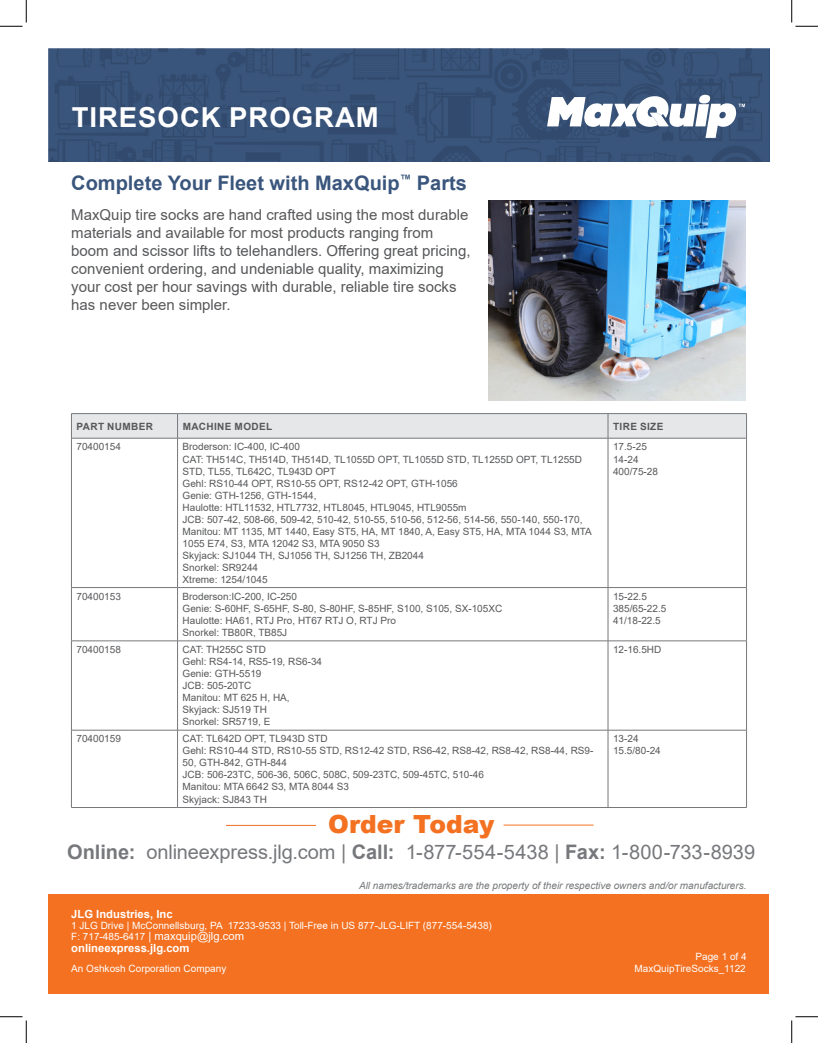
<style>
.page{position:relative;width:818px;height:1043px;background:#fff}
.page>*{position:absolute;margin:0;border:0;box-sizing:border-box;transform-origin:0 0}
.t1{font:700 27.5px "Arial";letter-spacing:.035em;color:#fff}
.jlg-COLOR_text{font:900 25px "Arial";color:#f37121}
.jlg-COLOR_text-2{font:20px "Arial";letter-spacing:-.005em;color:#76787b}
.t2{font:700 20px "Arial";color:#3a567d}
.t3{font:15px/18px "Arial";color:#57585a}
.t4{font:700 11.25px/11.2px "Arial";color:#fff}
.t5{font:10px/12px "Arial";color:#57585a}
.t6{font:10px "Arial";color:#fff}
.t7{font:italic 10px "Arial";color:#76787b}
.t8{font:700 10px "Arial";letter-spacing:.035em;color:#57585a}
.s1{font-weight:700}
.s2{font-weight:400;font-size:10px}
.s3{font-weight:400}
</style>
<div class="page">
<div style="left:49px;top:894px;width:720px;height:100px;background:#f37121"></div>
<img style="left:49px;top:49px;width:720px;height:112px">
<svg style="left:547px;top:91px;width:198px;height:47px"></svg>
<hr style="left:503px;top:824px;width:90px;height:1px;background:#f37121">
<hr style="left:226px;top:825px;width:90px;height:1px;background:#f37121">
<svg style="left:71px;top:413px;width:676px;height:25px"></svg>
<hr style="left:71px;top:438px;width:106px;height:1px;background:#76787b">
<hr style="left:71px;top:438px;width:1px;height:149px;background:#76787b">
<hr style="left:177px;top:438px;width:431px;height:1px;background:#76787b">
<hr style="left:177px;top:438px;width:1px;height:149px;background:#76787b">
<hr style="left:608px;top:438px;width:138px;height:1px;background:#76787b">
<hr style="left:607px;top:438px;width:1px;height:149px;background:#76787b">
<hr style="left:746px;top:438px;width:1px;height:149px;background:#76787b">
<hr style="left:71px;top:587px;width:106px;height:1px;background:#76787b">
<hr style="left:71px;top:587px;width:1px;height:53px;background:#76787b">
<hr style="left:177px;top:587px;width:431px;height:1px;background:#76787b">
<hr style="left:177px;top:587px;width:1px;height:53px;background:#76787b">
<hr style="left:608px;top:587px;width:138px;height:1px;background:#76787b">
<hr style="left:607px;top:587px;width:1px;height:53px;background:#76787b">
<hr style="left:746px;top:587px;width:1px;height:53px;background:#76787b">
<hr style="left:71px;top:640px;width:106px;height:1px;background:#76787b">
<hr style="left:71px;top:641px;width:1px;height:89px;background:#76787b">
<hr style="left:177px;top:640px;width:431px;height:1px;background:#76787b">
<hr style="left:177px;top:641px;width:1px;height:89px;background:#76787b">
<hr style="left:608px;top:640px;width:138px;height:1px;background:#76787b">
<hr style="left:607px;top:641px;width:1px;height:89px;background:#76787b">
<hr style="left:746px;top:641px;width:1px;height:89px;background:#76787b">
<hr style="left:71px;top:730px;width:106px;height:1px;background:#76787b">
<hr style="left:71px;top:730px;width:1px;height:77px;background:#76787b">
<hr style="left:177px;top:730px;width:431px;height:1px;background:#76787b">
<hr style="left:177px;top:730px;width:1px;height:77px;background:#76787b">
<hr style="left:608px;top:730px;width:138px;height:1px;background:#76787b">
<hr style="left:607px;top:730px;width:1px;height:77px;background:#76787b">
<hr style="left:746px;top:730px;width:1px;height:77px;background:#76787b">
<hr style="left:71px;top:807px;width:106px;height:1px;background:#76787b">
<hr style="left:177px;top:807px;width:431px;height:1px;background:#76787b">
<hr style="left:608px;top:807px;width:138px;height:1px;background:#76787b">
<img style="left:488px;top:200px;width:257px;height:200px">
<svg style="left:0;top:0;width:27px;height:27px"></svg>
<svg style="left:0;top:1016px;width:27px;height:26px"></svg>
<svg style="left:791px;top:0;width:27px;height:27px"></svg>
<svg style="left:791px;top:1016px;width:27px;height:26px"></svg>
<p class="t1" style="left:72px;top:98px;width:308px">TIRESOCK PROGRAM</p>
<p class="t2" style="left:71px;top:169px;width:397px">Complete Your Fleet with MaxQuip<sup>™</sup> Parts</p>
<p class="t3" style="left:71px;top:205px;width:400px">MaxQuip tire socks are hand crafted using the most durable materials and available for most products ranging from boom and scissor lifts to telehandlers. Offering great pricing, convenient ordering, and undeniable quality, maximizing your cost per hour savings with durable, reliable tire socks has never been simpler.</p>
<p class="t8" style="left:77px;top:419px;width:78px">PART NUMBER</p>
<p class="t8" style="left:183px;top:419px;width:91px">MACHINE MODEL</p>
<p class="t8" style="left:613px;top:419px;width:52px">TIRE SIZE</p>
<p class="t5" style="left:76px;top:441px;width:46px">70400154</p>
<p class="t5" style="left:182px;top:441px;width:119px">Broderson: IC-400, IC-400</p>
<p class="t5" style="left:182px;top:453px;width:401px">CAT: TH514C, TH514D, TH514D, TL1055D OPT, TL1055D STD, TL1255D OPT, TL1255D<br>STD, TL55, TL642C, TL943D OPT</p>
<p class="t5" style="left:182px;top:477px;width:277px">Gehl: RS10-44 OPT, RS10-55 OPT, RS12-42 OPT, GTH-1056</p>
<p class="t5" style="left:182px;top:489px;width:135px">Genie: GTH-1256, GTH-1544,</p>
<p class="t5" style="left:182px;top:501px;width:285px">Haulotte: HTL11532, HTL7732, HTL8045, HTL9045, HTL9055m</p>
<p class="t5" style="left:182px;top:513px;width:401px">JCB: 507-42, 508-66, 509-42, 510-42, 510-55, 510-56, 512-56, 514-56, 550-140, 550-170,</p>
<p class="t5" style="left:182px;top:525px;width:411px">Manitou: MT 1135, MT 1440, Easy ST5, HA, MT 1840, A, Easy ST5, HA, MTA 1044 S3, MTA<br>1055 E74, S3, MTA 12042 S3, MTA 9050 S3</p>
<p class="t5" style="left:182px;top:549px;width:243px">Skyjack: SJ1044 TH, SJ1056 TH, SJ1256 TH, ZB2044</p>
<p class="t5" style="left:182px;top:561px;width:77px">Snorkel: SR9244</p>
<p class="t5" style="left:182px;top:573px;width:87px">Xtreme: 1254/1045</p>
<p class="t5" style="left:613px;top:441px;width:35px">17.5-25</p>
<p class="t5" style="left:613px;top:453px;width:27px">14-24</p>
<p class="t5" style="left:613px;top:465px;width:47px">400/75-28</p>
<p class="t5" style="left:76px;top:590px;width:46px">70400153</p>
<p class="t5" style="left:182px;top:590px;width:116px">Broderson:IC-200, IC-250</p>
<p class="t5" style="left:182px;top:602px;width:321px">Genie: S-60HF, S-65HF, S-80, S-80HF, S-85HF, S100, S105, SX-105XC</p>
<p class="t5" style="left:182px;top:614px;width:215px">Haulotte: HA61, RTJ Pro, HT67 RTJ O, RTJ Pro</p>
<p class="t5" style="left:182px;top:626px;width:106px">Snorkel: TB80R, TB85J</p>
<p class="t5" style="left:76px;top:643px;width:46px">70400158</p>
<p class="t5" style="left:182px;top:643px;width:85px">CAT: TH255C STD</p>
<p class="t5" style="left:182px;top:655px;width:141px">Gehl: RS4-14, RS5-19, RS6-34</p>
<p class="t5" style="left:182px;top:667px;width:80px">Genie: GTH-5519</p>
<p class="t5" style="left:182px;top:679px;width:70px">JCB: 505-20TC</p>
<p class="t5" style="left:182px;top:691px;width:109px">Manitou: MT 625 H, HA,</p>
<p class="t5" style="left:182px;top:703px;width:86px">Skyjack: SJ519 TH</p>
<p class="t5" style="left:182px;top:715px;width:89px">Snorkel: SR5719, E</p>
<p class="t5" style="left:76px;top:733px;width:46px">70400159</p>
<p class="t5" style="left:182px;top:733px;width:147px">CAT: TL642D OPT, TL943D STD</p>
<p class="t5" style="left:182px;top:745px;width:412px">Gehl: RS10-44 STD, RS10-55 STD, RS12-42 STD, RS6-42, RS8-42, RS8-42, RS8-44, RS9-<br>50, GTH-842, GTH-844</p>
<p class="t5" style="left:182px;top:769px;width:303px">JCB: 506-23TC, 506-36, 506C, 508C, 509-23TC, 509-45TC, 510-46</p>
<p class="t5" style="left:182px;top:781px;width:168px">Manitou: MTA 6642 S3, MTA 8044 S3</p>
<p class="t5" style="left:182px;top:793px;width:86px">Skyjack: SJ843 TH</p>
<p class="t5" style="left:613px;top:590px;width:35px">15-22.5</p>
<p class="t5" style="left:613px;top:602px;width:55px">385/65-22.5</p>
<p class="t5" style="left:613px;top:614px;width:49px">41/18-22.5</p>
<p class="t5" style="left:613px;top:643px;width:50px">12-16.5HD</p>
<p class="t5" style="left:613px;top:733px;width:27px">13-24</p>
<p class="t5" style="left:613px;top:745px;width:49px">15.5/80-24</p>
<p class="jlg-COLOR_text" style="left:328px;top:806px;width:168px">Order Today</p>
<p class="jlg-COLOR_text-2" style="left:67px;top:838px;width:689px"><span class="s1">Online:</span> onlineexpress.jlg.com | <span class="s1">Call:</span> 1-877-554-5438 | <span class="s1">Fax:</span> 1-800-733-8939</p>
<p class="t7" style="left:359px;top:879px;width:389px">All names/trademarks are the property of their respective owners and/or manufacturers.</p>
<p class="t4" style="left:71px;top:908px;width:103px">JLG Industries, Inc</p>
<p class="t6" style="left:71px;top:918px;width:422px">1 JLG Drive | McConnellsburg, PA 17233-9533 | Toll-Free in US 877-JLG-LIFT (877-554-5438)</p>
<p class="t4" style="left:71px;top:931px;width:174px"><span class="s2">F: 717-485-6417</span> <span class="s3">| maxquip@jlg.com </span>onlineexpress.jlg.com</p>
<p class="t6" style="left:71px;top:961px;width:157px">An Oshkosh Corporation Company</p>
<p class="t6" style="left:695px;top:949px;width:53px">Page 1 of 4</p>
<p class="t6" style="left:634px;top:961px;width:113px">MaxQuipTireSocks_1122</p>
</div>
